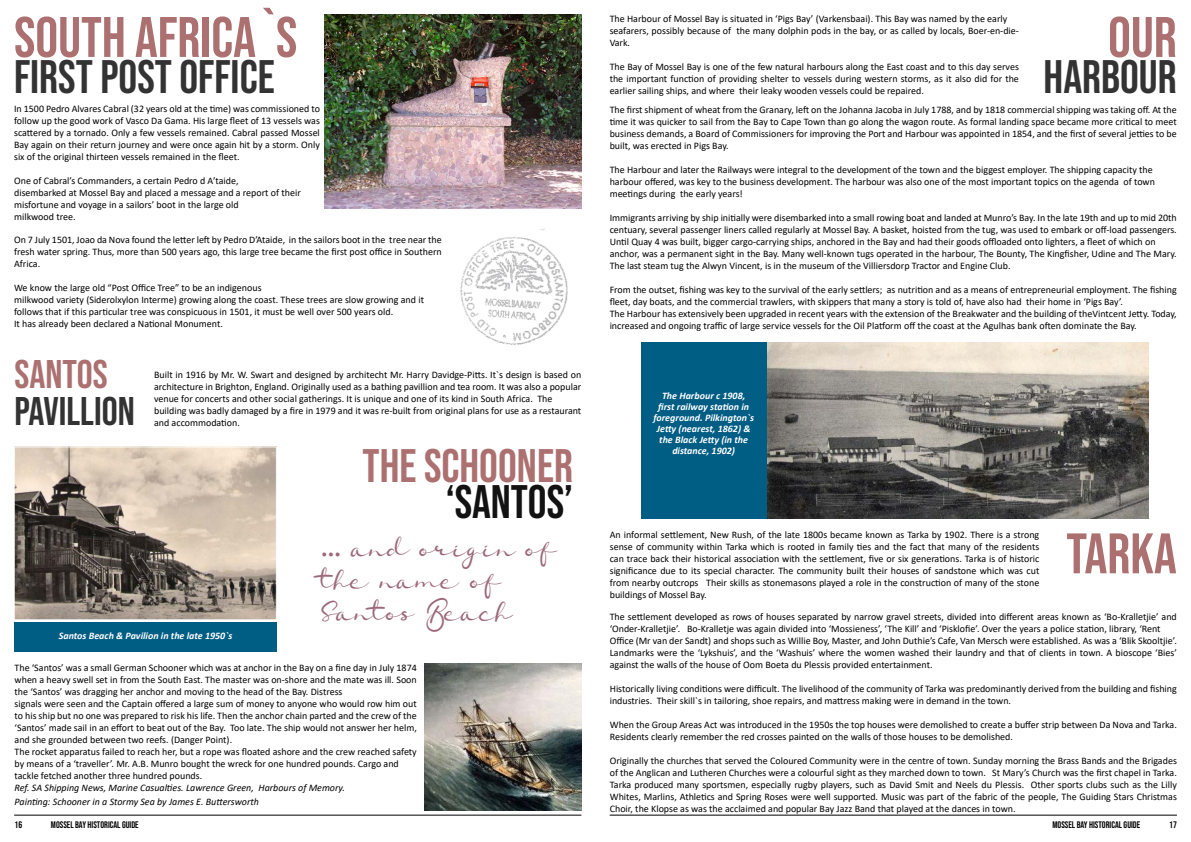
<style>
.page{position:relative;width:1191px;height:842px;background:#fff}
.page>*{position:absolute;margin:0;border:0;box-sizing:border-box;transform-origin:0 0}
.t1{font:57px "Bebas Neue";color:#ac7070}
.t2{font:47px "Bebas Neue";color:#333334}
.t3{font:47px "Bebas Neue";color:#ac7070}
.t4{font:47px "Bebas Neue";color:#121212}
.t5{font:40px "Bebas Neue";color:#333334}
.t6{font:40px "Bebas Neue";color:#ac7070}
.t7{font:27px/32.4px "Chamelon";color:#9c6779}
.t8{font:10px/12px "Calibri";color:#000}
.t9{font:italic 700 10px/11px "Calibri";color:#fff;text-align:center}
.t10{font:italic 10px/14.4px "Calibri";color:#000}
.t11{font:9.5px "Bebas Neue";color:#000}
</style>
<div class="page">
<div style="left:14px;top:622px;width:262px;height:29px;background:#005d83"></div>
<hr style="left:609px;top:815px;width:567px;height:1px;background:#000">
<hr style="left:14px;top:815px;width:567px;height:1px;background:#000">
<img style="left:325px;top:14px;width:256px;height:195px">
<img style="left:460px;top:228px;width:108px;height:117px">
<img style="left:766px;top:342px;width:382px;height:177px">
<div style="left:641px;top:342px;width:125px;height:177px;background:#005d83"></div>
<img style="left:16px;top:449px;width:258px;height:169px">
<div style="left:14px;top:447px;width:262px;height:173px;border:1px solid #fff"></div>
<img style="left:424px;top:663px;width:157px;height:148px">
<h1 class="t1" style="left:14px;top:8px;width:284px">SOUTH AFRICA`S</h1>
<h2 class="t2" style="left:14px;top:52px;width:262px">FIRST POST OFFICE</h2>
<p class="t8" style="left:14px;top:103px;width:307px;text-align:justify">In 1500 Pedro Alvares Cabral (32 years old at the time) was commissioned to follow up the good work of Vasco Da Gama. His large fleet of 13 vessels was scattered by a tornado. Only a few vessels remained. Cabral passed Mossel Bay again on their return journey and were once again hit by a storm. Only six of the original thirteen vessels remained in the fleet.</p>
<p class="t8" style="left:14px;top:175px;width:288px">One of Cabral’s Commanders, a certain Pedro d A’taide,<br>disembarked at Mossel Bay and placed a message and a report of their misfortune and voyage in a sailors’ boot in the large old<br>milkwood tree.</p>
<p class="t8" style="left:14px;top:233px;width:429px;text-align:justify">On 7 July 1501, Joao da Nova found the letter left by Pedro D’Ataide, in the sailors boot in the tree near the fresh water spring. Thus, more than 500 years ago, this large tree became the first post office in Southern Africa.</p>
<p class="t8" style="left:14px;top:281px;width:411px">We know the large old “Post Office Tree” to be an indigenous<br>milkwood variety (Siderolxylon Interme) growing along the coast. These trees are slow growing and it follows that if this particular tree was conspicuous in 1501, it must be well over 500 years old.<br>It has already been declared a National Monument.</p>
<h3 class="t6" style="left:15px;top:354px;width:95px">SANTOS</h3>
<h3 class="t5" style="left:15px;top:391px;width:122px">PAVILLION</h3>
<p class="t8" style="left:154px;top:368px;width:429px">Built in 1916 by Mr. W. Swart and designed by architecht Mr. Harry Davidge-Pitts. It`s design is based on architecture in Brighton, England. Originally used as a bathing pavillion and tea room. It was also a popular venue for concerts and other social gatherings. It is unique and one of its kind in South Africa. The building was badly damaged by a fire in 1979 and it was re-built from original plans for use as a restaurant and accommodation.</p>
<h2 class="t3" style="left:362px;top:441px;width:212px">THE SCHOONER</h2>
<h2 class="t4" style="left:446px;top:477px;width:129px">‘SANTOS’</h2>
<h3 class="t7" style="left:321px;top:531px;width:237px">... and origin of the name of<br>Santos Beach</h3>
<p class="t8" style="left:15px;top:661px;width:404px">The ‘Santos’ was a small German Schooner which was at anchor in the Bay on a fine day in July 1874 when a heavy swell set in from the South East. The master was on-shore and the mate was ill. Soon the ‘Santos’ was dragging her anchor and moving to the head of the Bay. Distress<br>signals were seen and the Captain offered a large sum of money to anyone who would row him out to his ship but no one was prepared to risk his life. Then the anchor chain parted and the crew of the ‘Santos’ made sail in an effort to beat out of the Bay. Too late. The ship would not answer her helm, and she grounded between two reefs. (Danger Point).<br>The rocket apparatus failed to reach her, but a rope was floated ashore and the crew reached safety by means of a ‘traveller’. Mr. A.B. Munro bought the wreck for one hundred pounds. Cargo and tackle fetched another three hundred pounds.</p>
<p class="t10" style="left:15px;top:780px;width:332px">Ref. SA Shipping News, Marine Casualties. Lawrence Green, Harbours of Memory.<br>Painting: Schooner in a Stormy Sea by James E. Buttersworth</p>
<p class="t9" style="left:59px;top:630px;width:175px">Santos Beach &amp; Pavilion in the late 1950`s</p>
<p class="t8" style="left:609px;top:12px;width:411px">The Harbour of Mossel Bay is situated in ‘Pigs Bay’ (Varkensbaai). This Bay was named by the early seafarers, possibly because of the many dolphin pods in the bay, or as called by locals, Boer-en-die-<br>Vark.</p>
<p class="t8" style="left:609px;top:60px;width:411px;text-align:justify">The Bay of Mossel Bay is one of the few natural harbours along the East coast and to this day serves the important function of providing shelter to vessels during western storms, as it also did for the earlier sailing ships, and where their leaky wooden vessels could be repaired.</p>
<h1 class="t1" style="left:1108px;top:8px;width:70px">OUR</h1>
<h2 class="t2" style="left:1043px;top:52px;width:135px">HARBOUR</h2>
<p class="t8" style="left:609px;top:103px;width:568px;text-align:justify">The first shipment of wheat from the Granary, left on the Johanna Jacoba in July 1788, and by 1818 commercial shipping was taking off. At the time it was quicker to sail from the Bay to Cape Town than go along the wagon route. As formal landing space became more critical to meet business demands, a Board of Commissioners for improving the Port and Harbour was appointed in 1854, and the first of several jetties to be built, was erected in Pigs Bay.</p>
<p class="t8" style="left:609px;top:163px;width:547px">The Harbour and later the Railways were integral to the development of the town and the biggest employer. The shipping capacity the harbour offered, was key to the business development. The harbour was also one of the most important topics on the agenda of town meetings during the early years!</p>
<p class="t8" style="left:609px;top:211px;width:568px">Immigrants arriving by ship initially were disembarked into a small rowing boat and landed at Munro’s Bay. In the late 19th and up to mid 20th centuary, several passenger liners called regularly at Mossel Bay. A basket, hoisted from the tug, was used to embark or off-load passengers.<br>Until Quay 4 was built, bigger cargo-carrying ships, anchored in the Bay and had their goods offloaded onto lighters, a fleet of which on anchor, was a permanent sight in the Bay. Many well-known tugs operated in the harbour, The Bounty, The Kingfisher, Udine and The Mary.<br>The last steam tug the Alwyn Vincent, is in the museum of the Villiersdorp Tractor and Engine Club.</p>
<p class="t8" style="left:609px;top:283px;width:568px">From the outset, fishing was key to the survival of the early settlers; as nutrition and as a means of entrepreneurial employment. The fishing fleet, day boats, and the commercial trawlers, with skippers that many a story is told of, have also had their home in ‘Pigs Bay’.<br>The Harbour has extensively been upgraded in recent years with the extension of the Breakwater and the building of theVintcent Jetty. Today, increased and ongoing traffic of large service vessels for the Oil Platform off the coast at the Agulhas bank often dominate the Bay.</p>
<p class="t9" style="left:653px;top:391px;width:102px">The Harbour c 1908, first railway station in foreground. Pilkington`s<br>Jetty (nearest, 1862) &amp; the Black Jetty (in the distance, 1902)</p>
<p class="t8" style="left:610px;top:528px;width:431px;text-align:justify">An informal settlement, New Rush, of the late 1800s became known as Tarka by 1902. There is a strong sense of community within Tarka which is rooted in family ties and the fact that many of the residents can trace back their historical association with the settlement, five or six generations. Tarka is of historic significance due to its special character. The community built their houses of sandstone which was cut from nearby outcrops Their skills as stonemasons played a role in the construction of many of the stone buildings of Mossel Bay.</p>
<h1 class="t1" style="left:1066px;top:524px;width:112px">TARKA</h1>
<p class="t8" style="left:610px;top:610px;width:568px">The settlement developed as rows of houses separated by narrow gravel streets, divided into different areas known as ‘Bo-Kralletjie’ and ‘Onder-Kralletjie’. Bo-Kralletje was again divided into ‘Mossieness’, ‘The Kill’ and ‘Pisklofie’. Over the years a police station, library, ‘Rent Office (Mr van der Sandt) and shops such as Willie Boy, Master, and John Duthie’s Cafe, Van Mersch were established. As was a ‘Blik Skooltjie’.<br>Landmarks were the ‘Lykshuis’, and the ‘Washuis’ where the women washed their laundry and that of clients in town. A bioscope ‘Bies’ against the walls of the house of Oom Boeta du Plessis provided entertainment.</p>
<p class="t8" style="left:610px;top:682px;width:568px">Historically living conditions were difficult. The livelihood of the community of Tarka was predominantly derived from the building and fishing industries. Their skill`s in tailoring, shoe repairs, and mattress making were in demand in the town.</p>
<p class="t8" style="left:610px;top:718px;width:568px">When the Group Areas Act was introduced in the 1950s the top houses were demolished to create a buffer strip between Da Nova and Tarka.<br>Residents clearly remember the red crosses painted on the walls of those houses to be demolished.</p>
<p class="t8" style="left:610px;top:754px;width:568px;text-align:justify">Originally the churches that served the Coloured Community were in the centre of town. Sunday morning the Brass Bands and the Brigades of the Anglican and Lutheren Churches were a colourful sight as they marched down to town. St Mary’s Church was the first chapel in Tarka.<br>Tarka produced many sportsmen, especially rugby players, such as David Smit and Neels du Plessis. Other sports clubs such as the Lilly Whites, Marlins, Athletics and Spring Roses were well supported. Music was part of the fabric of the people, The Guiding Stars Christmas Choir, the Klopse as was the acclaimed and popular Bay Jazz Band that played at the dances in town.</p>
<p class="t11" style="left:15px;top:820px;width:9px">16</p>
<p class="t11" style="left:51px;top:820px;width:89px">MOSSEL BAY HISTORICAL GUIDE</p>
<p class="t11" style="left:1052px;top:820px;width:89px">MOSSEL BAY HISTORICAL GUIDE</p>
<p class="t11" style="left:1169px;top:820px;width:9px">17</p>
</div>
